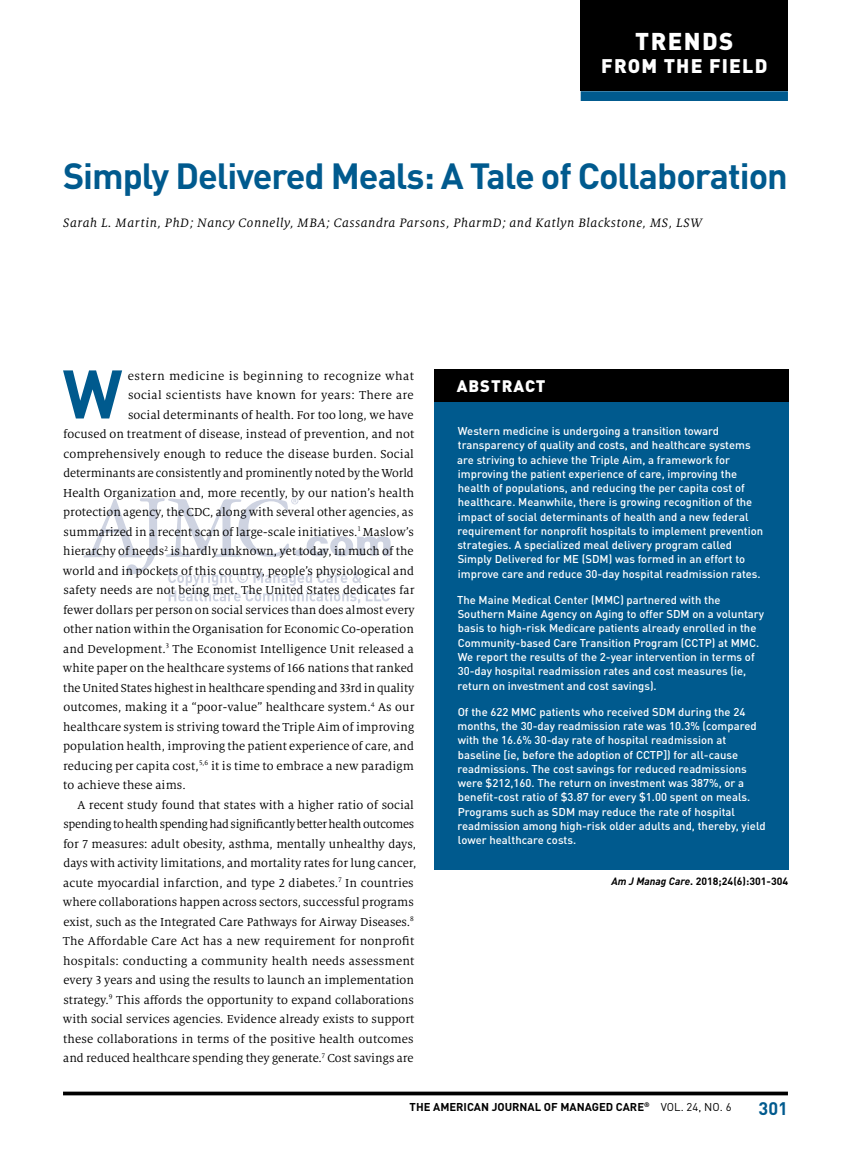
<style>
.page{position:relative;width:851px;height:1161px;background:#fff}
.page>*{position:absolute;margin:0;border:0;box-sizing:border-box;transform-origin:0 0}
.t1{font:700 67.5px "DINOT";color:#005a8e}
.t2{font:700 36px "DINOT";letter-spacing:-.03em;color:#005a8e}
.t3{font:900 24px "DINOT";letter-spacing:.06em;color:#fff}
.t4{font:900 19.5px "DINOT";letter-spacing:.06em;color:#fff}
.t5{font:700 18px "DINOT";color:#005a8e}
.t6{font:900 16.5px "DINOT";letter-spacing:.06em;color:#fff}
.t7{font:italic 13.5px "Milo Serif OT";letter-spacing:.04em;color:#000}
.t8{font:12.75px "Milo Serif OT";letter-spacing:.005em;color:#000}
.t9{font:12.75px "Milo Serif OT";letter-spacing:-.02em;color:#000}
.t10{font:12.75px "Milo Serif OT";letter-spacing:.025em;color:#000}
.t11{font:12.75px "Milo Serif OT";letter-spacing:.03em;color:#000}
.t12{font:500 11.25px/14.2px "DINOT";color:#fff}
.t13{font:700 11.25px "DINOT";color:#000}
.t14{font:700 10.5px "DINOT";color:#000}
.s1{font-style:italic}
.s2{font-weight:400}
</style>
<div class="page">
<hr style="left:63px;top:1092px;width:725px;height:3px;background:#000">
<div style="left:580px;top:0;width:208px;height:91px;background:#000"></div>
<div style="left:580px;top:91px;width:207px;height:10px;background:#005a8e"></div>
<svg style="left:83px;top:497px;width:307px;height:107px"></svg>
<div style="left:434px;top:369px;width:354px;height:34px;background:#000"></div>
<div style="left:434px;top:403px;width:354px;height:468px;background:#005a8e"></div>
<h3 class="t3" style="left:635px;top:25px;width:100px">TRENDS</h3>
<h3 class="t4" style="left:601px;top:53px;width:168px">FROM THE FIELD</h3>
<h2 class="t2" style="left:63px;top:153px;width:726px">Simply Delivered Meals: A Tale of Collaboration</h2>
<p class="t7" style="left:63px;top:216px;width:641px">Sarah L. Martin, PhD; Nancy Connelly, MBA; Cassandra Parsons, PharmD; and Katlyn Blackstone, MS, LSW</p>
<h1 class="t1" style="left:63px;top:350px;width:61px">W</h1>
<p class="t11" style="left:128px;top:369px;width:287px">estern medicine is beginning to recognize what</p>
<p class="t10" style="left:128px;top:388px;width:287px">social scientists have known for years: There are</p>
<p class="t8" style="left:128px;top:408px;width:287px">social determinants of health. For too long, we have</p>
<p class="t8" style="left:63px;top:427px;width:353px">focused on treatment of disease, instead of prevention, and not</p>
<p class="t8" style="left:63px;top:447px;width:352px">comprehensively enough to reduce the disease burden. Social</p>
<p class="t8" style="left:63px;top:466px;width:352px">determinants are consistently and prominently noted by the World</p>
<p class="t8" style="left:63px;top:486px;width:352px">Health Organization and, more recently, by our nation’s health</p>
<p class="t8" style="left:63px;top:505px;width:352px">protection agency, the CDC, along with several other agencies, as</p>
<p class="t8" style="left:63px;top:525px;width:352px">summarized in a recent scan of large-scale initiatives.<sup>1</sup> Maslow’s</p>
<p class="t8" style="left:63px;top:544px;width:352px">hierarchy of needs<sup>2</sup> is hardly unknown, yet today, in much of the</p>
<p class="t8" style="left:63px;top:564px;width:352px">world and in pockets of this country, people’s physiological and</p>
<p class="t8" style="left:63px;top:583px;width:352px">safety needs are not being met. The United States dedicates far</p>
<p class="t8" style="left:63px;top:603px;width:353px">fewer dollars per person on social services than does almost every</p>
<p class="t8" style="left:63px;top:622px;width:352px">other nation within the Organisation for Economic Co-operation</p>
<p class="t8" style="left:63px;top:642px;width:352px">and Development.<sup>3</sup> The Economist Intelligence Unit released a</p>
<p class="t8" style="left:63px;top:661px;width:352px">white paper on the healthcare systems of 166 nations that ranked</p>
<p class="t8" style="left:63px;top:681px;width:352px">the United States highest in healthcare spending and 33rd in quality</p>
<p class="t8" style="left:63px;top:700px;width:352px">outcomes, making it a “poor-value” healthcare system.<sup>4</sup> As our</p>
<p class="t8" style="left:63px;top:720px;width:352px">healthcare system is striving toward the Triple Aim of improving</p>
<p class="t8" style="left:63px;top:739px;width:352px">population health, improving the patient experience of care, and</p>
<p class="t8" style="left:63px;top:759px;width:352px">reducing per capita cost,<sup>5,6</sup> it is time to embrace a new paradigm</p>
<p class="t8" style="left:63px;top:778px;width:124px">to achieve these aims.</p>
<p class="t8" style="left:77px;top:798px;width:338px">A recent study found that states with a higher ratio of social</p>
<p class="t9" style="left:63px;top:817px;width:352px">spending to health spending had significantly better health outcomes</p>
<p class="t8" style="left:63px;top:837px;width:355px">for 7 measures: adult obesity, asthma, mentally unhealthy days,</p>
<p class="t8" style="left:63px;top:856px;width:354px">days with activity limitations, and mortality rates for lung cancer,</p>
<p class="t8" style="left:63px;top:876px;width:352px">acute myocardial infarction, and type 2 diabetes.<sup>7</sup> In countries</p>
<p class="t8" style="left:63px;top:895px;width:352px">where collaborations happen across sectors, successful programs</p>
<p class="t8" style="left:63px;top:915px;width:352px">exist, such as the Integrated Care Pathways for Airway Diseases.<sup>8</sup></p>
<p class="t8" style="left:63px;top:934px;width:353px">The Affordable Care Act has a new requirement for nonprofit</p>
<p class="t8" style="left:63px;top:954px;width:353px">hospitals: conducting a community health needs assessment</p>
<p class="t8" style="left:63px;top:973px;width:352px">every 3 years and using the results to launch an implementation</p>
<p class="t8" style="left:63px;top:993px;width:352px">strategy.<sup>9</sup> This affords the opportunity to expand collaborations</p>
<p class="t8" style="left:63px;top:1012px;width:353px">with social services agencies. Evidence already exists to support</p>
<p class="t8" style="left:63px;top:1032px;width:352px">these collaborations in terms of the positive health outcomes</p>
<p class="t8" style="left:63px;top:1051px;width:352px">and reduced healthcare spending they generate.<sup>7</sup> Cost savings are</p>
<p class="t6" style="left:456px;top:375px;width:90px">ABSTRACT</p>
<p class="t12" style="left:457px;top:424px;width:307px">Western medicine is undergoing a transition toward transparency of quality and costs, and healthcare systems are striving to achieve the Triple Aim, a framework for improving the patient experience of care, improving the health of populations, and reducing the per capita cost of healthcare. Meanwhile, there is growing recognition of the impact of social determinants of health and a new federal requirement for nonprofit hospitals to implement prevention strategies. A specialized meal delivery program called Simply Delivered for ME (SDM) was formed in an effort to improve care and reduce 30-day hospital readmission rates.</p>
<p class="t12" style="left:457px;top:593px;width:308px">The Maine Medical Center (MMC) partnered with the Southern Maine Agency on Aging to offer SDM on a voluntary basis to high-risk Medicare patients already enrolled in the Community-based Care Transition Program (CCTP) at MMC.<br>We report the results of the 2-year intervention in terms of 30-day hospital readmission rates and cost measures (ie, return on investment and cost savings).</p>
<p class="t12" style="left:457px;top:704px;width:309px">Of the 622 MMC patients who received SDM during the 24 months, the 30-day readmission rate was 10.3% (compared with the 16.6% 30-day rate of hospital readmission at baseline [ie, before the adoption of CCTP]) for all-cause readmissions. The cost savings for reduced readmissions were $212,160. The return on investment was 387%, or a benefit-cost ratio of $3.87 for every $1.00 spent on meals.<br>Programs such as SDM may reduce the rate of hospital readmission among high-risk older adults and, thereby, yield lower healthcare costs.</p>
<p class="t14" style="left:611px;top:874px;width:178px"><span class="s1">Am J Manag Care</span>. 2018;24(6):301-304</p>
<p class="t13" style="left:409px;top:1099px;width:323px">THE AMERICAN JOURNAL OF MANAGED CARE<sup>®</sup> <span class="s2">VOL. 24, NO. 6</span></p>
<h3 class="t5" style="left:758px;top:1096px;width:31px">301</h3>
</div>
